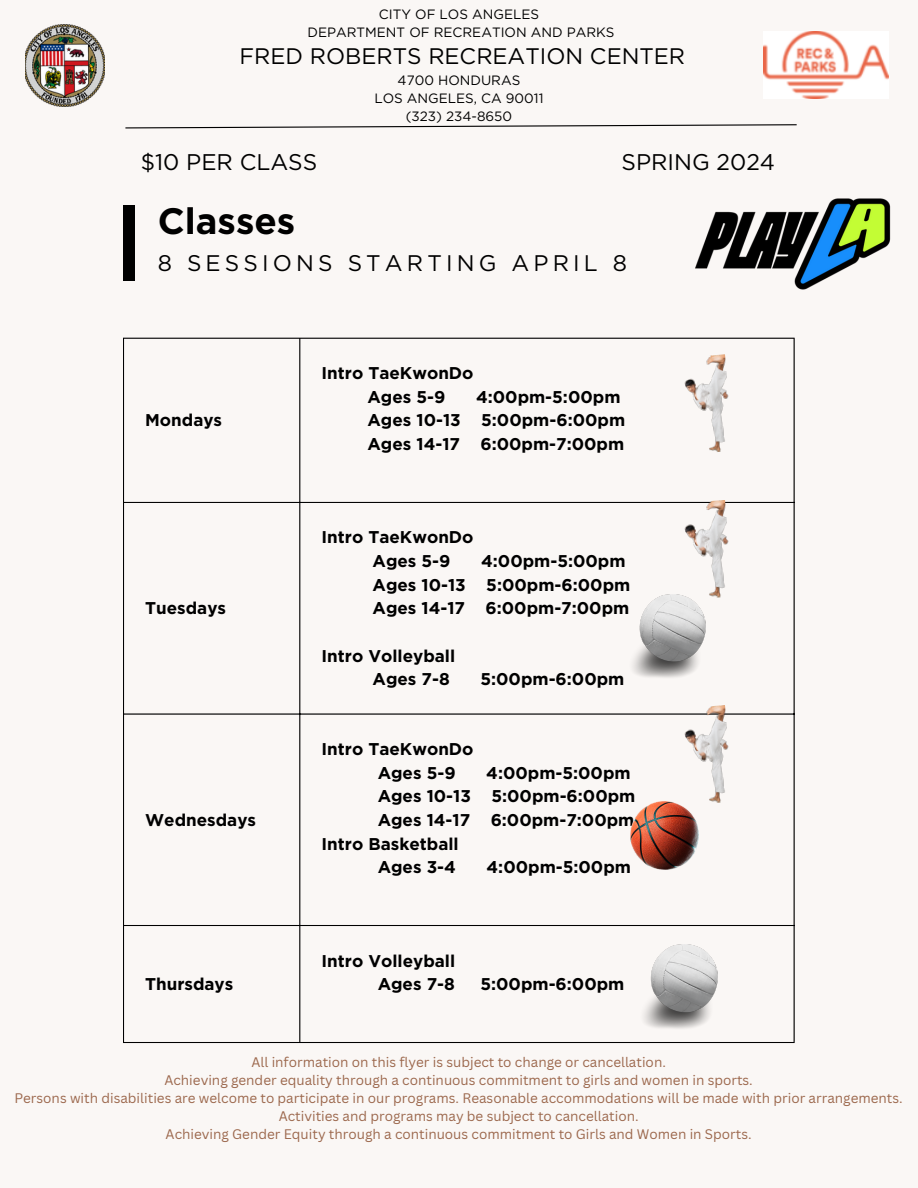
<style>
.page{position:relative;width:918px;height:1188px;background:#faf7f5}
.page>*{position:absolute;margin:0;border:0;box-sizing:border-box;transform-origin:0 0}
.t1{font:700 36.75px "Gotham";color:#000}
.t2{font:22.65px "Gotham";color:#000}
.t3{font:22.5px "Gotham";color:#000}
.t4{font:22.5px "Gotham";letter-spacing:.185em;color:#000}
.t5{font:700 16.95px "Gotham";color:#000}
.t6{font:13.5px "Canva Sans";color:#9c684d}
.t7{font:13.5px/18px "Gotham";color:#000;text-align:center}
</style>
<div class="page">
<hr style="left:123px;top:339px;width:1px;height:703px;background:#000">
<hr style="left:299px;top:339px;width:1px;height:703px;background:#000">
<hr style="left:794px;top:339px;width:1px;height:703px;background:#000">
<hr style="left:123px;top:338px;width:672px;height:1px;background:#000">
<hr style="left:123px;top:502px;width:672px;height:1px;background:#000">
<hr style="left:123px;top:713px;width:672px;height:2px;background:#000">
<hr style="left:123px;top:925px;width:672px;height:1px;background:#000">
<hr style="left:123px;top:1042px;width:672px;height:1px;background:#000">
<img style="left:679px;top:705px;width:55px;height:98px">
<div style="left:123px;top:205px;width:12px;height:76px;background:#000"></div>
<svg style="left:125px;top:124px;width:672px;height:5px"></svg>
<img style="left:764px;top:32px;width:124px;height:66px">
<img style="left:25px;top:24px;width:80px;height:82px">
<img style="left:631px;top:802px;width:67px;height:67px">
<img style="left:644px;top:945px;width:74px;height:84px">
<img style="left:632px;top:594px;width:74px;height:84px">
<img style="left:679px;top:500px;width:55px;height:100px">
<img style="left:684px;top:354px;width:45px;height:98px">
<img style="left:695px;top:198px;width:196px;height:92px">
<p class="t7" style="left:308px;top:5px;width:309px">CITY OF LOS ANGELES<br>DEPARTMENT OF RECREATION AND PARKS</p>
<p class="t3" style="left:239px;top:42px;width:447px">FRED ROBERTS RECREATION CENTER</p>
<p class="t7" style="left:374px;top:71px;width:171px">4700 HONDURAS<br>LOS ANGELES, CA 90011 (323) 234-8650</p>
<p class="t2" style="left:141px;top:148px;width:178px">$10 PER CLASS</p>
<p class="t2" style="left:622px;top:148px;width:155px">SPRING 2024</p>
<p class="t1" style="left:158px;top:199px;width:139px">Classes</p>
<p class="t4" style="left:158px;top:250px;width:471px">8 SESSIONS STARTING APRIL 8</p>
<p class="t5" style="left:145px;top:410px;width:78px">Mondays</p>
<p class="t5" style="left:145px;top:598px;width:82px">Tuesdays</p>
<p class="t5" style="left:145px;top:810px;width:112px">Wednesdays</p>
<p class="t5" style="left:145px;top:974px;width:90px">Thursdays</p>
<h3 class="t5" style="left:322px;top:363px;width:154px">Intro TaeKwonDo</h3>
<p class="t5" style="left:367px;top:387px;width:79px">Ages 5-9</p>
<p class="t5" style="left:476px;top:387px;width:146px">4:00pm-5:00pm</p>
<h2 class="t5" style="left:367px;top:410px;width:259px">Ages 10-13 5:00pm-6:00pm</h2>
<h2 class="t5" style="left:367px;top:434px;width:258px">Ages 14-17 6:00pm-7:00pm</h2>
<h1 class="t5" style="left:322px;top:527px;width:154px">Intro TaeKwonDo</h1>
<h2 class="t5" style="left:373px;top:551px;width:79px">Ages 5-9</h2>
<h2 class="t5" style="left:481px;top:551px;width:146px">4:00pm-5:00pm</h2>
<p class="t5" style="left:373px;top:574px;width:259px">Ages 10-13 5:00pm-6:00pm</p>
<p class="t5" style="left:373px;top:598px;width:258px">Ages 14-17 6:00pm-7:00pm</p>
<p class="t5" style="left:322px;top:645px;width:135px">Intro Volleyball</p>
<p class="t5" style="left:373px;top:669px;width:79px">Ages 7-8</p>
<p class="t5" style="left:480px;top:669px;width:145px">5:00pm-6:00pm</p>
<p class="t5" style="left:322px;top:739px;width:154px">Intro TaeKwonDo</p>
<p class="t5" style="left:378px;top:762px;width:79px">Ages 5-9</p>
<p class="t5" style="left:486px;top:762px;width:146px">4:00pm-5:00pm</p>
<p class="t5" style="left:378px;top:786px;width:259px">Ages 10-13 5:00pm-6:00pm</p>
<p class="t5" style="left:378px;top:810px;width:258px">Ages 14-17 6:00pm-7:00pm</p>
<p class="t5" style="left:322px;top:833px;width:139px">Intro Basketball</p>
<p class="t5" style="left:378px;top:857px;width:80px">Ages 3-4</p>
<p class="t5" style="left:487px;top:857px;width:146px">4:00pm-5:00pm</p>
<p class="t5" style="left:322px;top:950px;width:135px">Intro Volleyball</p>
<p class="t5" style="left:378px;top:974px;width:79px">Ages 7-8</p>
<p class="t5" style="left:480px;top:974px;width:145px">5:00pm-6:00pm</p>
<p class="t6" style="left:251px;top:1052px;width:416px">All information on this flyer is subject to change or cancellation.</p>
<p class="t6" style="left:164px;top:1070px;width:590px">Achieving gender equality through a continuous commitment to girls and women in sports.</p>
<p class="t6" style="left:14px;top:1088px;width:890px">Persons with disabilities are welcome to participate in our programs. Reasonable accommodations will be made with prior arrangements.</p>
<p class="t6" style="left:279px;top:1106px;width:361px">Activities and programs may be subject to cancellation.</p>
<p class="t6" style="left:166px;top:1124px;width:588px">Achieving Gender Equity through a continuous commitment to Girls and Women in Sports.</p>
</div>
